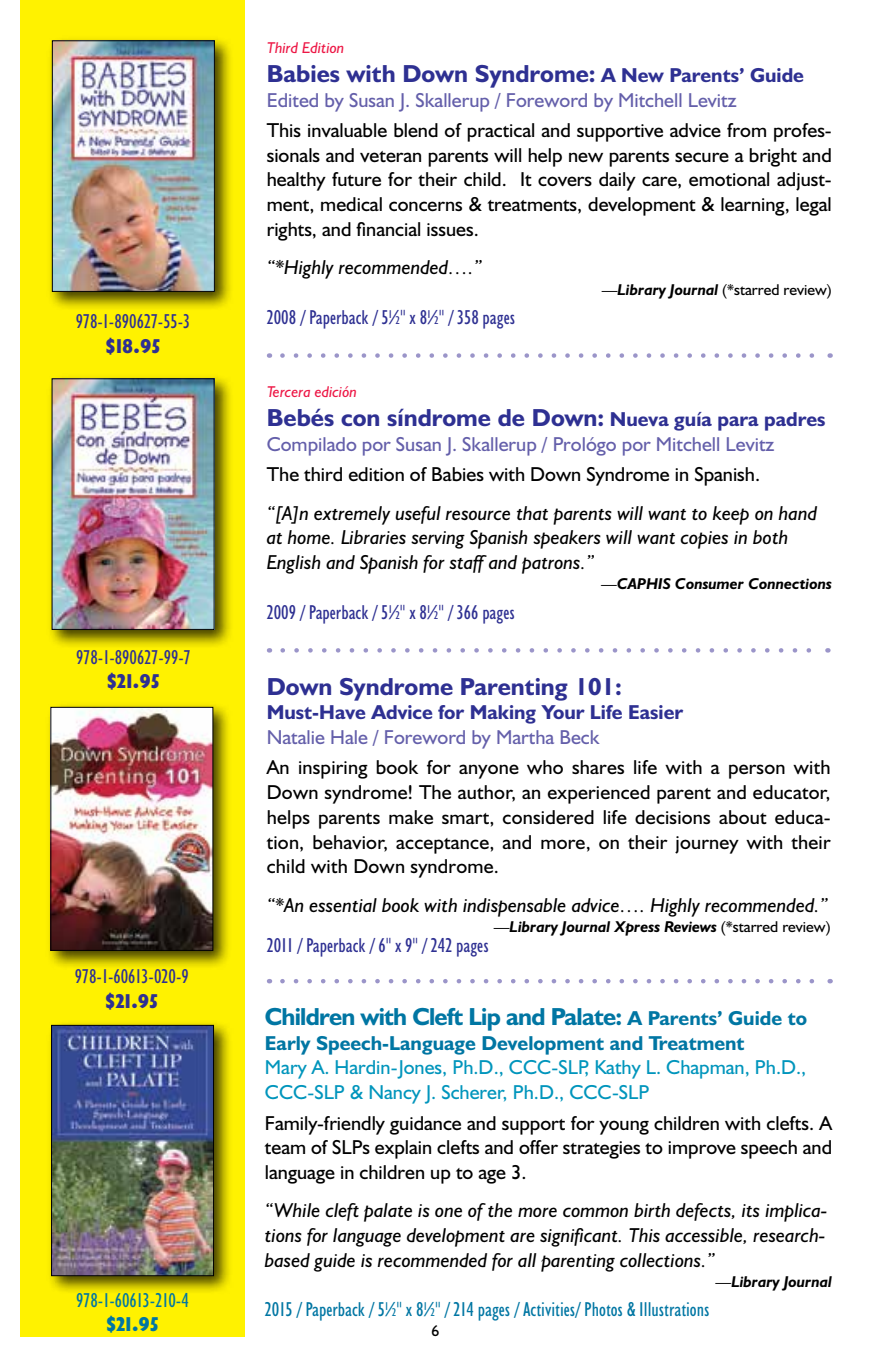
<style>
.page{position:relative;width:871px;height:1357px;background:#fff}
.page>*{position:absolute;margin:0;border:0;box-sizing:border-box;transform-origin:0 0}
.t1{font:700 24.75px "Humanist 521 BT";color:#2e3092}
.t2{font:700 24.75px "Humanist 521 BT";letter-spacing:-.03em;color:#0076a3}
.t3{font:20.25px/24.8px "Humanist 521 BT";color:#000;text-align:justify}
.t4{font:italic 20.25px/24.8px "Humanist 521 BT";color:#000}
.t5{font:condensed 20.25px "Humanist 521 BT";color:#2e3092}
.t6{font:20.25px "Humanist 521 BT";color:#645faa}
.t7{font:20.25px/24.8px "Humanist 521 BT";color:#0095bc}
.t8{font:condensed 20.25px "Humanist 521 BT";color:#0076a3}
.t9{font:700 20.25px "Humanist 521 BT";color:#0076a3}
.t10{font:700 20.25px "Humanist 521 BT";color:#2e3092}
.t11{font:700 condensed 20.25px "Humanist 521 BT Xtra";letter-spacing:.025em;color:#2e3092}
.t12{font:700 condensed 20.25px "Humanist 521 BT Xtra";color:#0076a3}
.t13{font:italic 700 15.75px "Humanist 521 BT";color:#000}
.t14{font:15.75px "Humanist 521 BT";color:#000}
.t15{font:italic 15.75px "Humanist 521 BT";color:#ed1846}
.s1{font-size:20.25px}
.s2{font-weight:700;font-style:italic}
.s3{font-weight:400;font-style:normal}
</style>
<div class="page">
<div style="left:20px;top:0;width:225px;height:1336px;background:#fff200"></div>
<div style="left:45px;top:702px;width:187px;height:268px;background:#000;opacity:.75"></div>
<img style="left:53px;top:709px;width:158px;height:239px">
<div style="left:51px;top:707px;width:162px;height:243px;border:1px solid #000"></div>
<div style="left:47px;top:373px;width:187px;height:276px;background:#000;opacity:.75"></div>
<img style="left:54px;top:380px;width:158px;height:248px">
<div style="left:52px;top:378px;width:162px;height:252px;border:1px solid #000"></div>
<div style="left:47px;top:35px;width:187px;height:276px;background:#000;opacity:.75"></div>
<img style="left:54px;top:42px;width:159px;height:248px">
<div style="left:52px;top:40px;width:163px;height:252px;border:1px solid #000"></div>
<svg style="left:282px;top:979px;width:533px;height:4px"></svg>
<svg style="left:283px;top:648px;width:528px;height:4px"></svg>
<svg style="left:282px;top:353px;width:533px;height:5px"></svg>
<div style="left:46px;top:1020px;width:187px;height:275px;background:#000;opacity:.75"></div>
<img style="left:53px;top:1027px;width:159px;height:247px">
<div style="left:51px;top:1025px;width:163px;height:251px;border:1px solid #000"></div>
<p class="t5" style="left:76px;top:310px;width:116px">978-1-890627-55-3</p>
<p class="t11" style="left:106px;top:333px;width:56px">$18.95</p>
<p class="t5" style="left:76px;top:645px;width:116px">978-1-890627-99-7</p>
<p class="t11" style="left:107px;top:669px;width:54px">$21.95</p>
<p class="t5" style="left:75px;top:964px;width:115px">978-1-60613-020-9</p>
<p class="t11" style="left:106px;top:988px;width:54px">$21.95</p>
<p class="t8" style="left:76px;top:1288px;width:114px">978-1-60613-210-4</p>
<p class="t12" style="left:106px;top:1312px;width:54px">$21.95</p>
<p class="t15" style="left:267px;top:37px;width:79px">Third Edition</p>
<p class="t1" style="left:267px;top:58px;width:539px">Babies with Down Syndrome: <span class="s1">A New Parents’ Guide</span></p>
<p class="t6" style="left:267px;top:87px;width:471px">Edited by Susan J. Skallerup / Foreword by Mitchell Levitz</p>
<p class="t3" style="left:267px;top:117px;width:566px">This invaluable blend of practical and supportive advice from profes&shy;sionals and veteran parents will help new parents secure a bright and healthy future for their child. It covers daily care, emotional adjust&shy;ment, medical concerns &amp; treatments, development &amp; learning, legal rights, and financial issues.</p>
<p class="t4" style="left:267px;top:255px;width:217px">“*Highly recommended….”</p>
<p class="t14" style="left:602px;top:279px;width:232px">—<span class="s2">Library Journal</span> (*starred review)</p>
<p class="t5" style="left:267px;top:305px;width:250px">2008 / Paperback / 5½" x 8½" / 358 pages</p>
<p class="t15" style="left:267px;top:382px;width:92px">Tercera edición</p>
<p class="t1" style="left:267px;top:402px;width:560px">Bebés con síndrome de Down: <span class="s1">Nueva guía para padres</span></p>
<p class="t6" style="left:267px;top:431px;width:509px">Compilado por Susan J. Skallerup / Prológo por Mitchell Levitz</p>
<p class="t3" style="left:267px;top:462px;width:495px">The third edition of Babies with Down Syndrome in Spanish.</p>
<p class="t4" style="left:267px;top:500px;width:552px">“[A]n extremely useful resource that parents will want to keep on hand at home. Libraries serving Spanish speakers will want copies in both<br>English and Spanish for staff and patrons.”</p>
<p class="t13" style="left:601px;top:574px;width:232px"><span class="s3">—</span>CAPHIS Consumer Connections</p>
<p class="t5" style="left:267px;top:600px;width:250px">2009 / Paperback / 5½" x 8½" / 366 pages</p>
<p class="t1" style="left:267px;top:671px;width:357px">Down Syndrome Parenting 101:</p>
<p class="t10" style="left:267px;top:700px;width:418px">Must-Have Advice for Making Your Life Easier</p>
<p class="t6" style="left:267px;top:725px;width:334px">Natalie Hale / Foreword by Martha Beck</p>
<p class="t3" style="left:267px;top:755px;width:565px">An inspiring book for anyone who shares life with a person with Down syndrome! The author, an experienced parent and educator, helps parents make smart, considered life decisions about educa&shy;tion, behavior, acceptance, and more, on their journey with their child with Down syndrome.</p>
<p class="t4" style="left:267px;top:892px;width:563px">“*An essential book with indispensable advice…. Highly recommended.”</p>
<p class="t13" style="left:494px;top:917px;width:338px"><span class="s3">—</span>Library Journal Xpress Reviews <span class="s3">(*starred review)</span></p>
<p class="t5" style="left:267px;top:934px;width:223px">2011 / Paperback / 6" x 9" / 242 pages</p>
<p class="t2" style="left:265px;top:1001px;width:543px">Children with Cleft Lip and Palate: <span class="s1">A Parents’ Guide to</span></p>
<p class="t9" style="left:265px;top:1030px;width:481px">Early Speech-Language Development and Treatment</p>
<p class="t7" style="left:265px;top:1054px;width:543px">Mary A. Hardin-Jones, Ph.D., CCC-SLP, Kathy L. Chapman, Ph.D.,<br>CCC-SLP &amp; Nancy J. Scherer, Ph.D., CCC-SLP</p>
<p class="t3" style="left:265px;top:1110px;width:569px">Family-friendly guidance and support for young children with clefts. A team of SLPs explain clefts and offer strategies to improve speech and language in children up to age 3.</p>
<p class="t4" style="left:265px;top:1197px;width:564px;text-align:justify">“While cleft palate is one of the more common birth defects, its implica&shy;tions for language development are significant. This accessible, research&shy;based guide is recommended for all parenting collections.”</p>
<p class="t13" style="left:715px;top:1272px;width:118px"><span class="s3">—</span>Library Journal</p>
<p class="t8" style="left:265px;top:1298px;width:446px">2015 / Paperback / 5½" x 8½" / 214 pages / Activities/ Photos &amp; Illustrations</p>
<p class="t14" style="left:431px;top:1320px;width:9px">6</p>
</div>
